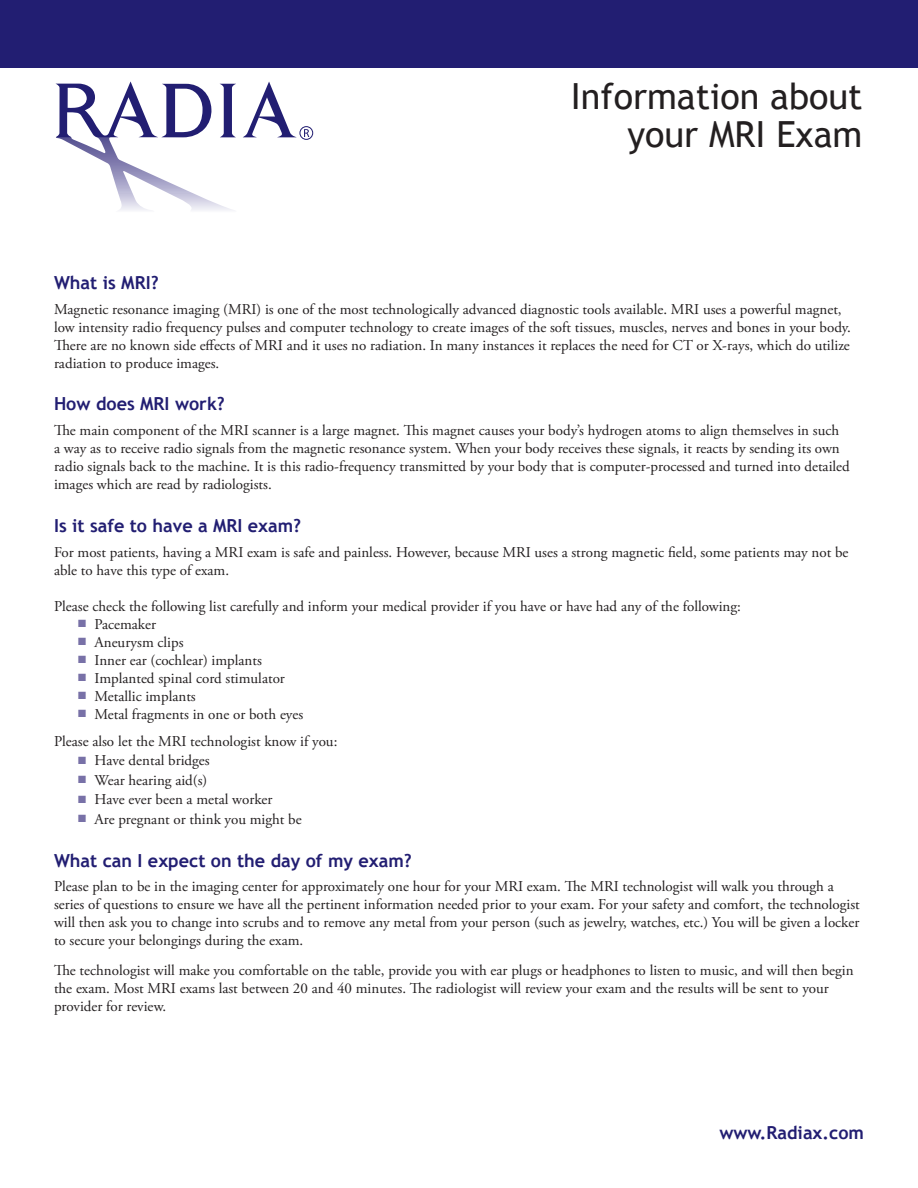
<style>
.page{position:relative;width:918px;height:1188px;background:#fff}
.page>*{position:absolute;margin:0;border:0;box-sizing:border-box;transform-origin:0 0}
.t1{font:36px/37.5px "Trebuchet MS";color:#231f20;text-align:right}
.t2{font:700 18px "Trebuchet MS";color:#221e72}
.t3{font:15px/18px "Adobe Garamond Pro";color:#231f20}
.s1{color:#7871a7}
</style>
<div class="page">
<div style="left:0;top:0;width:918px;height:68px;background:#221e72"></div>
<svg style="left:243px;top:82px;width:53px;height:55px"></svg>
<svg style="left:55px;top:81px;width:181px;height:129px"></svg>
<svg style="left:304px;top:129px;width:5px;height:8px"></svg>
<div style="left:299px;top:126px;width:14px;height:14px;border:1px solid #221e72;border-radius:50%"></div>
<h1 class="t1" style="left:571px;top:79px;width:293px">Information about your MRI Exam</h1>
<p class="t2" style="left:54px;top:271px;width:106px">What is MRI?</p>
<p class="t3" style="left:54px;top:301px;width:799px">Magnetic resonance imaging (MRI) is one of the most technologically advanced diagnostic tools available. MRI uses a powerful magnet, low intensity radio frequency pulses and computer technology to create images of the soft tissues, muscles, nerves and bones in your body.<br>There are no known side effects of MRI and it uses no radiation. In many instances it replaces the need for CT or X-rays, which do utilize radiation to produce images.</p>
<p class="t2" style="left:54px;top:392px;width:172px">How does MRI work?</p>
<p class="t3" style="left:54px;top:421px;width:797px">The main component of the MRI scanner is a large magnet. This magnet causes your body’s hydrogen atoms to align themselves in such<br>a way as to receive radio signals from the magnetic resonance system. When your body receives these signals, it reacts by sending its own radio signals back to the machine. It is this radio-frequency transmitted by your body that is computer-processed and turned into detailed images which are read by radiologists.</p>
<p class="t2" style="left:54px;top:514px;width:249px">Is it safe to have a MRI exam?</p>
<p class="t3" style="left:54px;top:544px;width:796px">For most patients, having a MRI exam is safe and painless. However, because MRI uses a strong magnetic field, some patients may not be able to have this type of exam.</p>
<p class="t3" style="left:54px;top:598px;width:688px">Please check the following list carefully and inform your medical provider if you have or have had any of the following:</p>
<p class="t3" style="left:78px;top:616px;width:80px"><span class="s1">■</span> Pacemaker</p>
<p class="t3" style="left:78px;top:634px;width:107px"><span class="s1">■</span> Aneurysm clips</p>
<p class="t3" style="left:78px;top:652px;width:185px"><span class="s1">■</span> Inner ear (cochlear) implants</p>
<p class="t3" style="left:78px;top:670px;width:208px"><span class="s1">■</span> Implanted spinal cord stimulator</p>
<p class="t3" style="left:78px;top:688px;width:119px"><span class="s1">■</span> Metallic implants</p>
<p class="t3" style="left:54px;top:701px;width:285px;line-height:27px;text-indent:24px"><span class="s1">■</span> Metal fragments in one or both eyes<br>Please also let the MRI technologist know if you:</p>
<p class="t3" style="left:78px;top:752px;width:133px"><span class="s1">■</span> Have dental bridges</p>
<p class="t3" style="left:78px;top:772px;width:131px"><span class="s1">■</span> Wear hearing aid(s)</p>
<p class="t3" style="left:78px;top:791px;width:196px"><span class="s1">■</span> Have ever been a metal worker</p>
<p class="t3" style="left:78px;top:811px;width:225px"><span class="s1">■</span> Are pregnant or think you might be</p>
<p class="t2" style="left:54px;top:849px;width:359px">What can I expect on the day of my exam?</p>
<p class="t3" style="left:54px;top:878px;width:807px">Please plan to be in the imaging center for approximately one hour for your MRI exam. The MRI technologist will walk you through a series of questions to ensure we have all the pertinent information needed prior to your exam. For your safety and comfort, the technologist will then ask you to change into scrubs and to remove any metal from your person (such as jewelry, watches, etc.) You will be given a locker to secure your belongings during the exam.</p>
<p class="t3" style="left:54px;top:962px;width:801px">The technologist will make you comfortable on the table, provide you with ear plugs or headphones to listen to music, and will then begin the exam. Most MRI exams last between 20 and 40 minutes. The radiologist will review your exam and the results will be sent to your provider for review.</p>
<p class="t2" style="left:719px;top:1121px;width:146px">www.Radiax.com</p>
</div>
